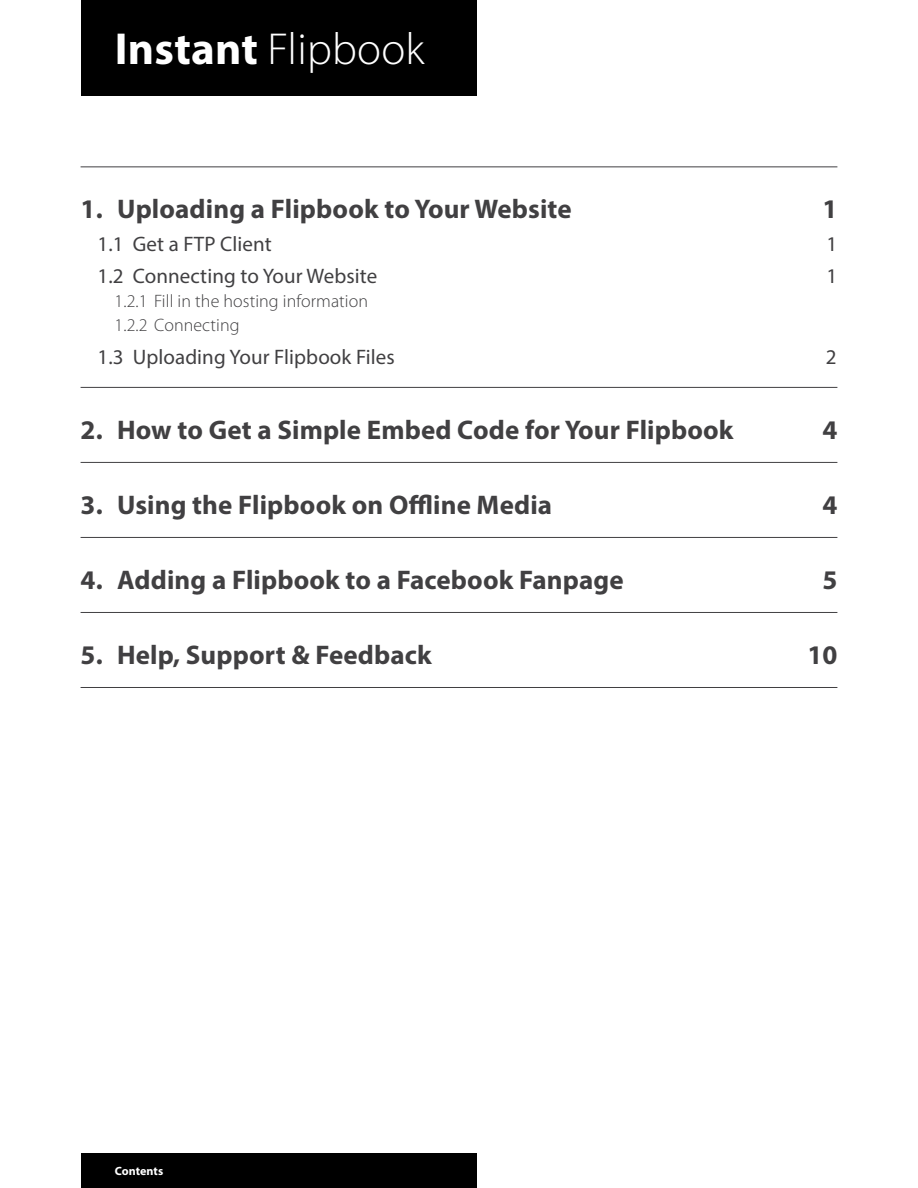
<style>
.page{position:relative;width:918px;height:1188px;background:#fff}
.page>*{position:absolute;margin:0;border:0;box-sizing:border-box;transform-origin:0 0}
.t1{font:300 45px "Myriad Pro";letter-spacing:.005em;color:#fff}
.t2{font:700 27px "Myriad Pro";letter-spacing:.005em;color:#414042}
.t3{font:21px "Myriad Pro";letter-spacing:.005em;color:#414042}
.t4{font:300 18px/24px "Myriad Pro";letter-spacing:.005em;color:#414042}
.t5{font:700 12px "Myriad Pro";color:#fff}
.s1{font-weight:700}
</style>
<div class="page">
<div style="left:81px;top:0;width:395px;height:95px;background:#000"></div>
<div style="left:81px;top:1154px;width:395px;height:34px;background:#000"></div>
<hr style="left:81px;top:167px;width:756px;height:1px;background:#414042">
<hr style="left:81px;top:387px;width:756px;height:1px;background:#414042">
<hr style="left:81px;top:462px;width:756px;height:1px;background:#414042">
<hr style="left:81px;top:537px;width:756px;height:1px;background:#414042">
<hr style="left:81px;top:612px;width:756px;height:1px;background:#414042">
<hr style="left:81px;top:687px;width:756px;height:1px;background:#414042">
<h1 class="t1" style="left:115px;top:25px;width:311px"><span class="s1">Instant</span> Flipbook</h1>
<p class="t2" style="left:81px;top:191px;width:493px">1. Uploading a Flipbook to Your Website</p>
<p class="t2" style="left:822px;top:191px;width:16px">1</p>
<p class="t3" style="left:98px;top:231px;width:176px">1.1 Get a FTP Client</p>
<p class="t3" style="left:827px;top:231px;width:12px">1</p>
<p class="t3" style="left:98px;top:263px;width:281px">1.2 Connecting to Your Website</p>
<p class="t3" style="left:827px;top:263px;width:12px">1</p>
<p class="t4" style="left:115px;top:289px;width:255px">1.2.1 Fill in the hosting information<br>1.2.2 Connecting</p>
<p class="t3" style="left:98px;top:344px;width:299px">1.3 Uploading Your Flipbook Files</p>
<p class="t3" style="left:826px;top:344px;width:12px">2</p>
<p class="t2" style="left:81px;top:412px;width:655px">2. How to Get a Simple Embed Code for Your Flipbook</p>
<p class="t2" style="left:822px;top:412px;width:16px">4</p>
<p class="t2" style="left:81px;top:487px;width:473px">3. Using the Flipbook on Offline Media</p>
<p class="t2" style="left:822px;top:487px;width:16px">4</p>
<p class="t2" style="left:81px;top:562px;width:545px">4. Adding a Flipbook to a Facebook Fanpage</p>
<p class="t2" style="left:822px;top:562px;width:16px">5</p>
<p class="t2" style="left:81px;top:637px;width:353px">5. Help, Support &amp; Feedback</p>
<p class="t2" style="left:807px;top:637px;width:32px">10</p>
<p class="t5" style="left:115px;top:1164px;width:50px">Contents</p>
</div>
